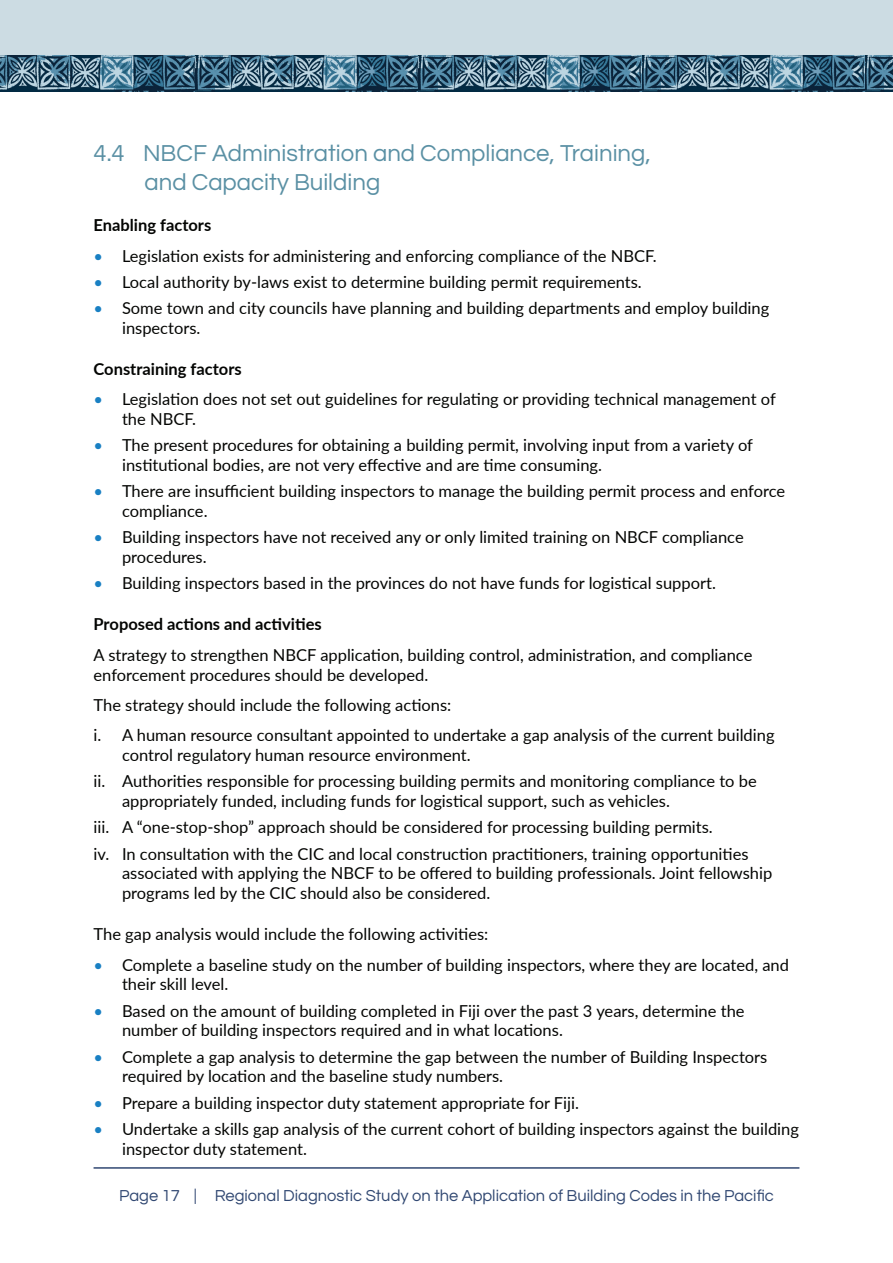
<style>
.page{position:relative;width:893px;height:1263px;background:#fff}
.page>*{position:absolute;margin:0;border:0;box-sizing:border-box;transform-origin:0 0}
.t1{font:24px/28.8px "Questrial";color:#5a90a4}
.t2{font:16.5px/19.8px "Lato";color:#040503}
.t3{font:16.5px "Questrial";color:#314872}
.t4{font:700 16.5px "Lato";color:#040503}
.s1{color:#1980c3}
</style>
<div class="page">
<div style="left:0;top:0;width:893px;height:55px;background:#ccdce3"></div>
<img style="left:0;top:55px;width:893px;height:36px">
<hr style="left:94px;top:1167px;width:705px;height:2px;background:#314872">
<h1 class="t1" style="left:145px;top:140px;width:508px;text-indent:-51px">4.4 NBCF Administration and Compliance, Training, and Capacity Building</h1>
<p class="t4" style="left:94px;top:213px;width:119px">Enabling factors</p>
<p class="t2" style="left:94px;top:245px;width:565px"><span class="s1">•</span> Legislation exists for administering and enforcing compliance of the NBCF.</p>
<p class="t2" style="left:94px;top:271px;width:550px"><span class="s1">•</span> Local authority by-laws exist to determine building permit requirements.</p>
<p class="t2" style="left:122px;top:297px;width:649px;text-indent:-28px"><span class="s1">•</span> Some town and city councils have planning and building departments and employ building inspectors.</p>
<p class="t4" style="left:94px;top:357px;width:150px">Constraining factors</p>
<p class="t2" style="left:122px;top:389px;width:655px;text-indent:-28px"><span class="s1">•</span> Legislation does not set out guidelines for regulating or providing technical management of the NBCF.</p>
<p class="t2" style="left:122px;top:435px;width:632px;text-indent:-28px"><span class="s1">•</span> The present procedures for obtaining a building permit, involving input from a variety of institutional bodies, are not very effective and are time consuming.</p>
<p class="t2" style="left:122px;top:481px;width:665px;text-indent:-28px"><span class="s1">•</span> There are insufficient building inspectors to manage the building permit process and enforce compliance.</p>
<p class="t2" style="left:122px;top:527px;width:623px;text-indent:-28px"><span class="s1">•</span> Building inspectors have not received any or only limited training on NBCF compliance procedures.</p>
<p class="t2" style="left:94px;top:573px;width:624px"><span class="s1">•</span> Building inspectors based in the provinces do not have funds for logistical support.</p>
<p class="t4" style="left:94px;top:612px;width:230px">Proposed actions and activities</p>
<p class="t2" style="left:94px;top:644px;width:660px">A strategy to strengthen NBCF application, building control, administration, and compliance enforcement procedures should be developed.</p>
<p class="t2" style="left:94px;top:689px;width:683px;line-height:30.5px">The strategy should include the following actions:<br>i. A human resource consultant appointed to undertake a gap analysis of the current building</p>
<p class="t2" style="left:94px;top:741px;width:665px;line-height:26.2px;text-indent:28px">control regulatory human resource environment.<br>ii. Authorities responsible for processing building permits and monitoring compliance to be</p>
<p class="t2" style="left:94px;top:787px;width:656px;line-height:26.2px;text-indent:28px">appropriately funded, including funds for logistical support, such as vehicles.<br>iii. A “one-stop-shop” approach should be considered for processing building permits.<br>iv. In consultation with the CIC and local construction practitioners, training opportunities</p>
<p class="t2" style="left:122px;top:863px;width:652px">associated with applying the NBCF to be offered to building professionals. Joint fellowship programs led by the CIC should also be considered.</p>
<p class="t2" style="left:94px;top:923px;width:396px">The gap analysis would include the following activities:</p>
<p class="t2" style="left:122px;top:954px;width:668px;text-indent:-28px"><span class="s1">•</span> Complete a baseline study on the number of building inspectors, where they are located, and their skill level.</p>
<p class="t2" style="left:122px;top:1000px;width:624px;text-indent:-28px"><span class="s1">•</span> Based on the amount of building completed in Fiji over the past 3 years, determine the number of building inspectors required and in what locations.</p>
<p class="t2" style="left:122px;top:1046px;width:647px;text-indent:-28px"><span class="s1">•</span> Complete a gap analysis to determine the gap between the number of Building Inspectors required by location and the baseline study numbers.</p>
<p class="t2" style="left:94px;top:1092px;width:487px"><span class="s1">•</span> Prepare a building inspector duty statement appropriate for Fiji.</p>
<p class="t2" style="left:122px;top:1118px;width:678px;text-indent:-28px"><span class="s1">•</span> Undertake a skills gap analysis of the current cohort of building inspectors against the building inspector duty statement.</p>
<p class="t3" style="left:119px;top:1187px;width:656px">Page 17 | Regional Diagnostic Study on the Application of Building Codes in the Pacific</p>
</div>
